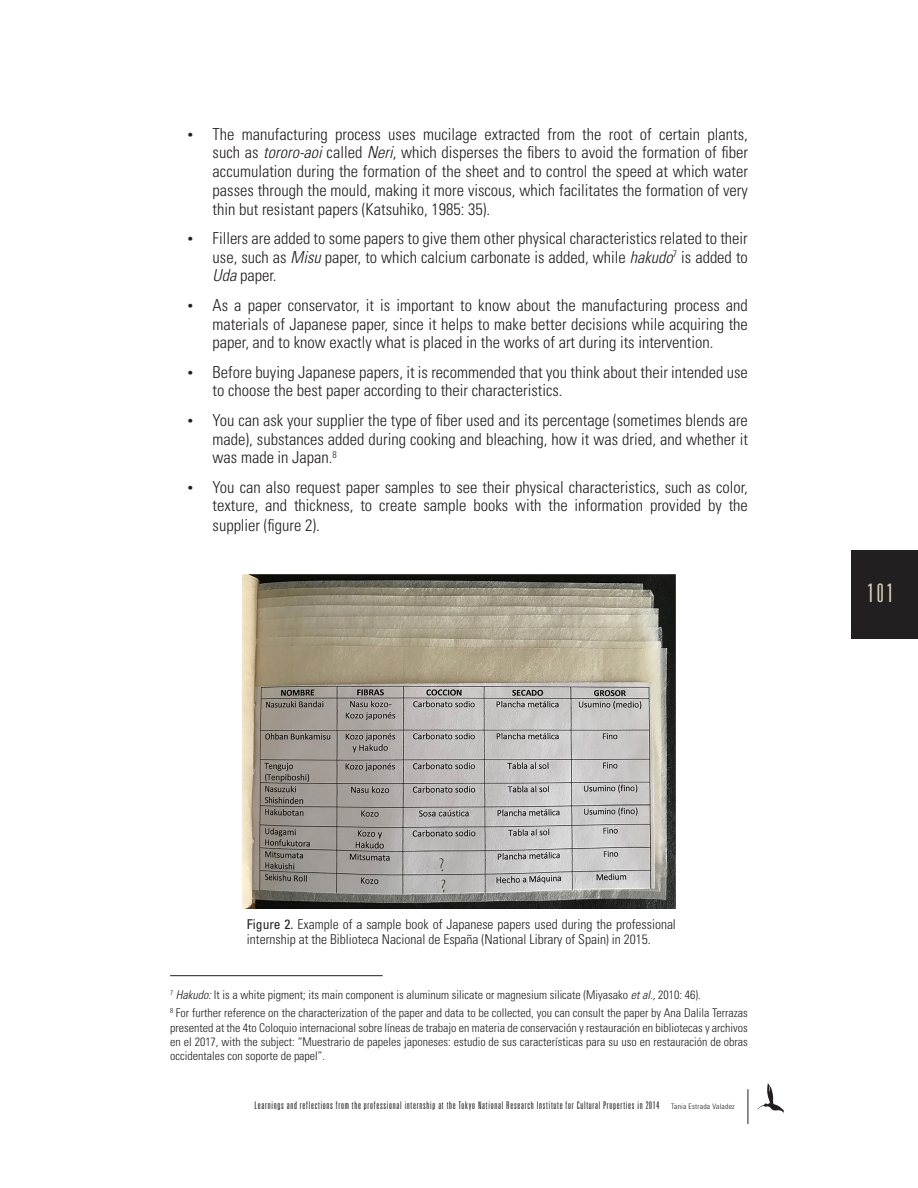
<style>
.page{position:relative;width:918px;height:1188px;background:#fff}
.page>*{position:absolute;margin:0;border:0;box-sizing:border-box;transform-origin:0 0}
.t1{font:300 ultra-condensed 25.5px "Univers LT Std";color:#dcd0b7}
.t2{font:300 condensed 16.5px/18.8px "Univers LT Std";color:#231f20;text-align:justify}
.Normal_wrd_11{font:300 condensed 13.5px/15px "Univers LT Std";color:#231f20}
.CR_Notas_al_pie{font:300 condensed 12px/14.4px "Univers LT Std";color:#231f20;text-align:justify}
.t3{font:300 ultra-condensed 10.5px "Univers LT Std";letter-spacing:.07em;color:#231f20}
.s1{font-family:"Courier New";font-weight:400;font-stretch:normal}
.s2{font-style:italic}
.s3{font-weight:400}
.s4{font-stretch:condensed;font-size:7.5px}
</style>
<div class="page">
<hr style="left:748px;top:1089px;width:1px;height:35px;background:#231f20">
<div style="left:851px;top:550px;width:67px;height:88px;background:#231f20"></div>
<svg style="left:757px;top:1082px;width:27px;height:32px"></svg>
<hr style="left:170px;top:975px;width:213px;height:1px;background:#231f20">
<img style="left:242px;top:575px;width:434px;height:334px">
<p class="t2" style="left:213px;top:124px;width:537px;text-indent:-27px"><span class="s1">•</span> The manufacturing process uses mucilage extracted from the root of certain plants, such as <span class="s2">tororo-aoi</span> called <span class="s2">Neri</span>, which disperses the fibers to avoid the formation of fiber accumulation during the formation of the sheet and to control the speed at which water passes through the mould, making it more viscous, which facilitates the formation of very thin but resistant papers (Katsuhiko, 1985: 35).</p>
<p class="t2" style="left:213px;top:229px;width:537px;text-indent:-27px"><span class="s1">•</span> Fillers are added to some papers to give them other physical characteristics related to their use, such as <span class="s2">Misu</span> paper, to which calcium carbonate is added, while <span class="s2">hakudo</span><sup>7</sup> is added to <span class="s2">Uda</span> paper.</p>
<p class="t2" style="left:213px;top:296px;width:537px;text-indent:-27px"><span class="s1">•</span> As a paper conservator, it is important to know about the manufacturing process and materials of Japanese paper, since it helps to make better decisions while acquiring the paper, and to know exactly what is placed in the works of art during its intervention.</p>
<p class="t2" style="left:213px;top:362px;width:537px;text-indent:-27px"><span class="s1">•</span> Before buying Japanese papers, it is recommended that you think about their intended use to choose the best paper according to their characteristics.</p>
<p class="t2" style="left:213px;top:411px;width:537px;text-indent:-27px"><span class="s1">•</span> You can ask your supplier the type of fiber used and its percentage (sometimes blends are made), substances added during cooking and bleaching, how it was dried, and whether it was made in Japan.<sup>8</sup></p>
<p class="t2" style="left:213px;top:477px;width:537px;line-height:19.2px;text-indent:-27px"><span class="s1">•</span> You can also request paper samples to see their physical characteristics, such as color, texture, and thickness, to create sample books with the information provided by the supplier (figure 2).</p>
<h1 class="t1" style="left:867px;top:579px;width:28px">101</h1>
<p class="Normal_wrd_11" style="left:247px;top:917px;width:431px"><span class="s3">Figure 2.</span> Example of a sample book of Japanese papers used during the professional internship at the Biblioteca Nacional de España (National Library of Spain) in 2015.</p>
<p class="CR_Notas_al_pie" style="left:170px;top:987px;width:532px"><sup>7</sup> <span class="s2">Hakudo:</span> It is a white pigment; its main component is aluminum silicate or magnesium silicate (Miyasako <span class="s2">et al.,</span> 2010: 46).</p>
<p class="CR_Notas_al_pie" style="left:170px;top:1006px;width:579px"><sup>8</sup> For further reference on the characterization of the paper and data to be collected, you can consult the paper by Ana Dalila Terrazas presented at the 4to Coloquio internacional sobre líneas de trabajo en materia de conservación y restauración en bibliotecas y archivos en el 2017, with the subject: “Muestrario de papeles japoneses: estudio de sus características para su uso en restauración de obras occidentales con soporte de papel”.</p>
<p class="t3" style="left:254px;top:1100px;width:482px">Learnings and reflections from the professional internship at the Tokyo National Research Institute for Cultural Properties in 2014 <span class="s4">Tania Estrada Valadez</span></p>
</div>
